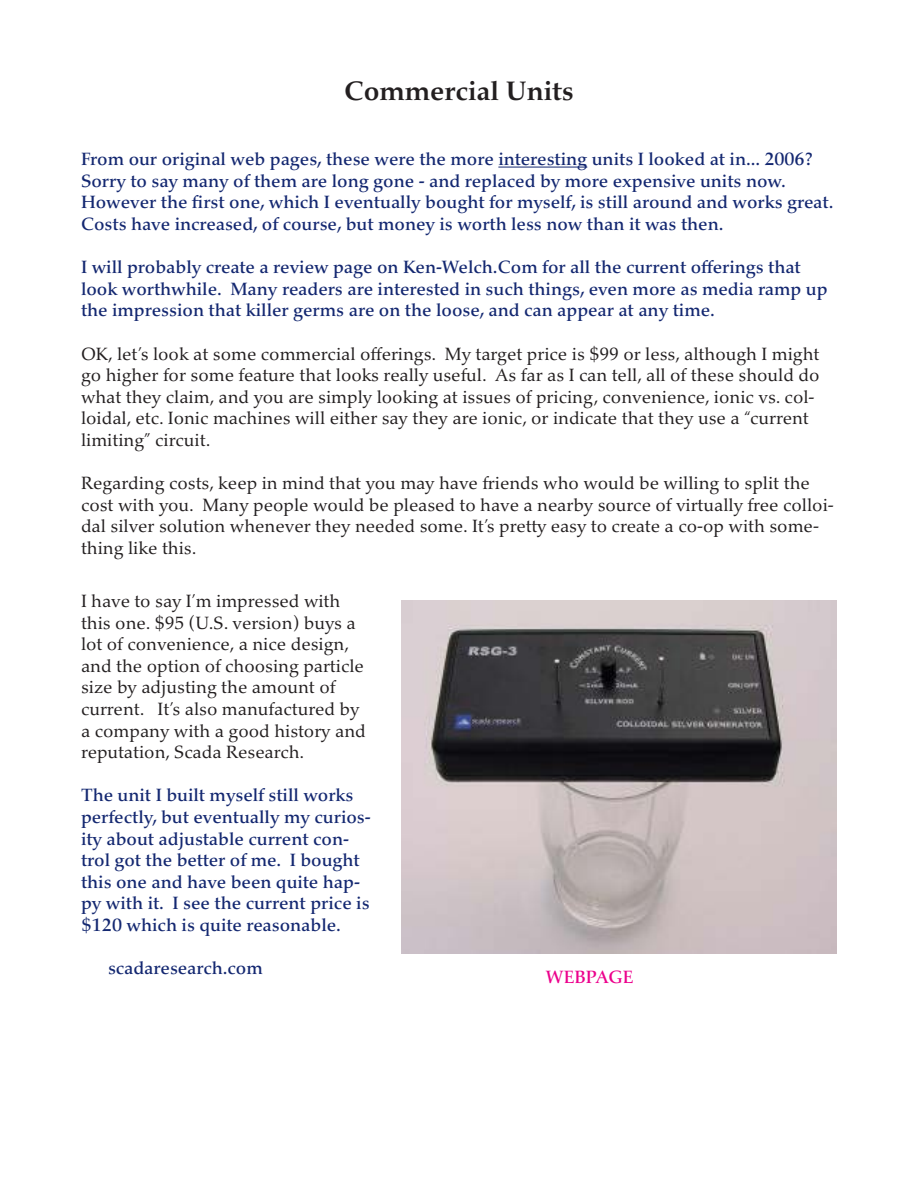
<style>
.page{position:relative;width:918px;height:1188px;background:#fff}
.page>*{position:absolute;margin:0;border:0;box-sizing:border-box;transform-origin:0 0}
.t1{font:700 27px "Palatino Nova Pro";color:#231f20}
.t2{font:18px/21.6px "Palatino Nova Pro";color:#231f20}
.t3{font:500 18px/21.6px "Palatino Nova Pro";color:#142871}
.t4{font:500 18px "Palatino Nova Pro";color:#ec008c}
</style>
<div class="page">
<hr style="left:498px;top:167px;width:89px;height:1px;background:#142871">
<img style="left:401px;top:600px;width:436px;height:353px">
<h1 class="t1" style="left:344px;top:75px;width:231px">Commercial Units</h1>
<p class="t3" style="left:81px;top:149px;width:754px">From our original web pages, these were the more interesting units I looked at in... 2006?<br>Sorry to say many of them are long gone - and replaced by more expensive units now.<br>However the first one, which I eventually bought for myself, is still around and works great.<br>Costs have increased, of course, but money is worth less now than it was then.</p>
<p class="t3" style="left:81px;top:257px;width:748px">I will probably create a review page on Ken-Welch.Com for all the current offerings that look worthwhile. Many readers are interested in such things, even more as media ramp up the impression that killer germs are on the loose, and can appear at any time.</p>
<p class="t2" style="left:81px;top:343px;width:740px">OK, let’s look at some commercial offerings. My target price is $99 or less, although I might go higher for some feature that looks really useful. As far as I can tell, all of these should do what they claim, and you are simply looking at issues of pricing, convenience, ionic vs. col&shy;loidal, etc. Ionic machines will either say they are ionic, or indicate that they use a “current limiting” circuit.</p>
<p class="t2" style="left:81px;top:473px;width:754px">Regarding costs, keep in mind that you may have friends who would be willing to split the cost with you. Many people would be pleased to have a nearby source of virtually free colloi&shy;dal silver solution whenever they needed some. It’s pretty easy to create a co-op with some&shy;thing like this.</p>
<p class="t2" style="left:81px;top:591px;width:286px">I have to say I’m impressed with this one. $95 (U.S. version) buys a lot of convenience, a nice design, and the option of choosing particle size by adjusting the amount of current. It’s also manufactured by a company with a good history and reputation, Scada Research.</p>
<p class="t3" style="left:81px;top:785px;width:291px">The unit I built myself still works perfectly, but eventually my curios&shy;ity about adjustable current con&shy;trol got the better of me. I bought this one and have been quite hap&shy;py with it. I see the current price is $120 which is quite reasonable.</p>
<p class="t3" style="left:108px;top:958px;width:156px">scadaresearch.com</p>
<p class="t4" style="left:545px;top:966px;width:90px">WEBPAGE</p>
</div>
